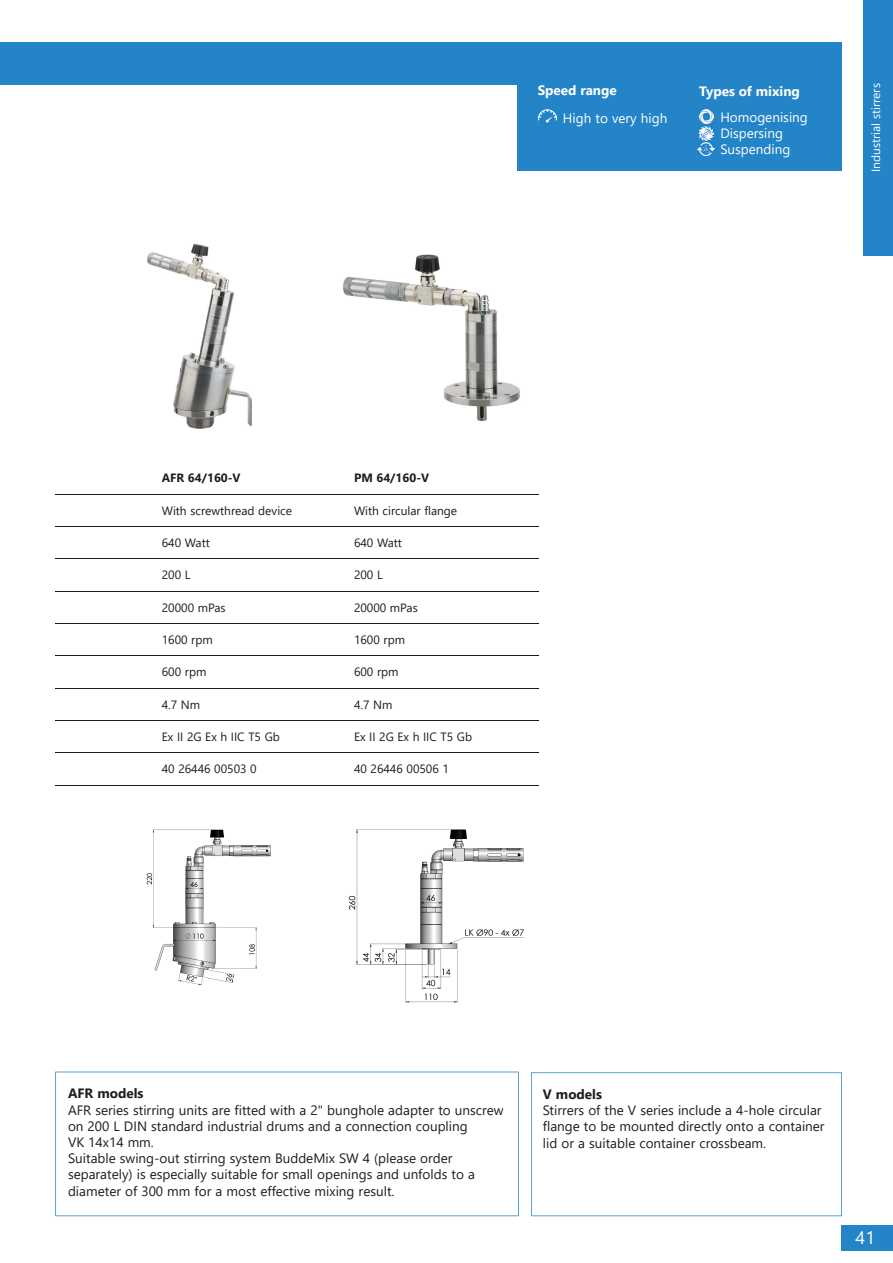
<style>
.page{position:relative;width:893px;height:1263px;background:#fff}
.page>*{position:absolute;margin:0;border:0;box-sizing:border-box;transform-origin:0 0}
.t1{font:18px "Segoe UI";color:#fff}
.t2{font:13.5px/16.2px "Segoe UI";color:#1d1d1b}
.t3{font:13.5px/16.2px "Segoe UI";color:#fff}
.t4{font:700 13.5px "Segoe UI";color:#fff}
.t5{font:700 13.5px "Segoe UI";color:#1d1d1b}
.t6{font:12px "Segoe UI";color:#1d1d1b}
.t7{font:700 12px "Segoe UI";color:#1d1d1b}
.t8{font:12px "Segoe UI";color:#fff}
</style>
<div class="page">
<div style="left:0;top:43px;width:842px;height:42px;background:#2384c7"></div>
<hr style="left:55px;top:494px;width:483px;height:1px;background:#1d1d1b">
<hr style="left:55px;top:526px;width:483px;height:1px;background:#1d1d1b">
<hr style="left:55px;top:558px;width:483px;height:1px;background:#1d1d1b">
<hr style="left:55px;top:591px;width:483px;height:1px;background:#1d1d1b">
<hr style="left:55px;top:623px;width:483px;height:1px;background:#1d1d1b">
<hr style="left:55px;top:655px;width:483px;height:1px;background:#1d1d1b">
<hr style="left:55px;top:688px;width:483px;height:1px;background:#1d1d1b">
<hr style="left:55px;top:720px;width:483px;height:1px;background:#1d1d1b">
<hr style="left:55px;top:752px;width:483px;height:1px;background:#1d1d1b">
<hr style="left:55px;top:785px;width:483px;height:1px;background:#1d1d1b">
<div style="left:517px;top:85px;width:325px;height:86px;background:#2384c7"></div>
<img style="left:538px;top:109px;width:19px;height:14px">
<img style="left:700px;top:109px;width:13px;height:14px">
<img style="left:698px;top:143px;width:17px;height:13px">
<img style="left:147px;top:243px;width:105px;height:186px">
<img style="left:343px;top:254px;width:177px;height:167px">
<img style="left:146px;top:829px;width:125px;height:157px">
<img style="left:348px;top:829px;width:176px;height:174px">
<img style="left:699px;top:126px;width:14px;height:14px">
<svg style="left:531px;top:1072px;width:311px;height:144px"></svg>
<svg style="left:55px;top:1071px;width:464px;height:145px"></svg>
<div style="left:863px;top:0;width:30px;height:255px;background:#2384c7"></div>
<div style="left:842px;top:1225px;width:51px;height:25px;background:#2384c7"></div>
<p class="t4" style="left:538px;top:77px;width:81px">Speed range</p>
<p class="t4" style="left:699px;top:78px;width:102px">Types of mixing</p>
<p class="t3" style="left:563px;top:109px;width:106px">High to very high</p>
<p class="t3" style="left:720px;top:108px;width:89px">Homogenising<br>Dispersing<br>Suspending</p>
<p class="t8" style="left:865px;top:172px;width:90px;rotate:-90deg">Industrial stirrers</p>
<p class="t7" style="left:162px;top:467px;width:80px">AFR 64/160-V</p>
<p class="t6" style="left:162px;top:499px;width:132px">With screwthread device</p>
<p class="t6" style="left:162px;top:531px;width:49px">640 Watt</p>
<p class="t6" style="left:162px;top:564px;width:30px">200 L</p>
<p class="t6" style="left:162px;top:596px;width:65px">20000 mPas</p>
<p class="t6" style="left:162px;top:628px;width:53px">1600 rpm</p>
<p class="t6" style="left:162px;top:661px;width:46px">600 rpm</p>
<p class="t6" style="left:162px;top:693px;width:40px">4.7 Nm</p>
<p class="t6" style="left:162px;top:725px;width:120px">Ex II 2G Ex h IIC T5 Gb</p>
<p class="t6" style="left:162px;top:758px;width:96px">40 26446 00503 0</p>
<p class="t7" style="left:354px;top:467px;width:77px">PM 64/160-V</p>
<p class="t6" style="left:354px;top:499px;width:105px">With circular flange</p>
<p class="t6" style="left:354px;top:531px;width:49px">640 Watt</p>
<p class="t6" style="left:354px;top:564px;width:30px">200 L</p>
<p class="t6" style="left:354px;top:596px;width:65px">20000 mPas</p>
<p class="t6" style="left:354px;top:628px;width:53px">1600 rpm</p>
<p class="t6" style="left:354px;top:661px;width:46px">600 rpm</p>
<p class="t6" style="left:354px;top:693px;width:40px">4.7 Nm</p>
<p class="t6" style="left:354px;top:725px;width:120px">Ex II 2G Ex h IIC T5 Gb</p>
<p class="t6" style="left:354px;top:758px;width:96px">40 26446 00506 1</p>
<p class="t5" style="left:68px;top:1081px;width:77px">AFR models</p>
<p class="t2" style="left:68px;top:1100px;width:437px">AFR series stirring units are fitted with a 2" bunghole adapter to unscrew on 200 L DIN standard industrial drums and a connection coupling<br>VK 14x14 mm.<br>Suitable swing-out stirring system BuddeMix SW 4 (please order separately) is especially suitable for small openings and unfolds to a diameter of 300 mm for a most effective mixing result.</p>
<p class="t5" style="left:543px;top:1081px;width:61px">V models</p>
<p class="t2" style="left:543px;top:1101px;width:283px">Stirrers of the V series include a 4-hole circular flange to be mounted directly onto a container lid or a suitable container crossbeam.</p>
<h1 class="t1" style="left:856px;top:1220px;width:21px">41</h1>
</div>
